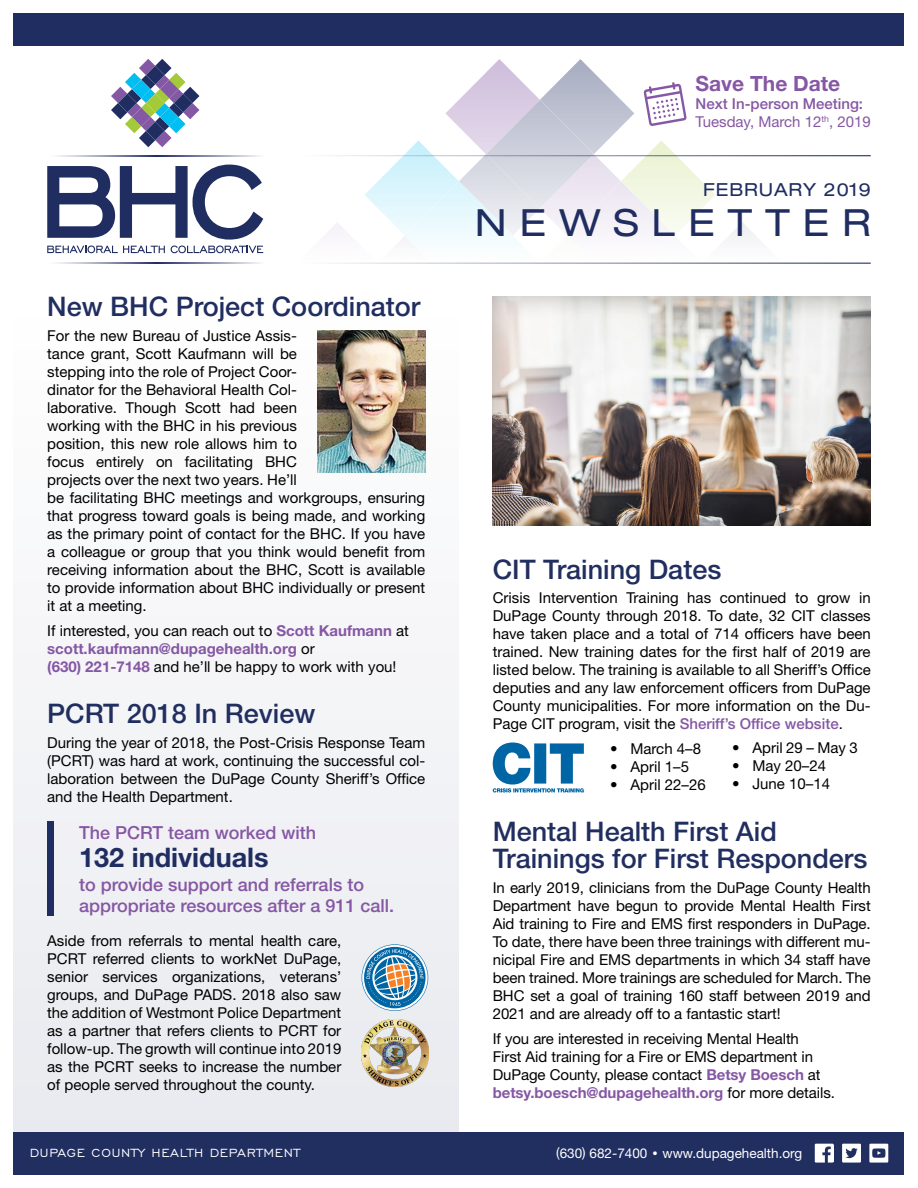
<style>
.page{position:relative;width:918px;height:1188px;background:#fff}
.page>*{position:absolute;margin:0;border:0;box-sizing:border-box;transform-origin:0 0}
.t1{font:expanded 37.5px "Helvetica Neue LT Std";letter-spacing:.35em;color:#202d61}
.t2{font:500 27px/27px "Helvetica Neue LT Std";color:#212e60}
.t3{font:700 27px "Helvetica Neue LT Std";color:#202d61}
.t4{font:700 21px "Helvetica Neue LT Std";color:#8557a4}
.t5{font:500 18px/21px "Helvetica Neue LT Std";color:#8557a4}
.t6{font:expanded 18px "Helvetica Neue LT Std";letter-spacing:.05em;color:#202d61}
.t7{font:15px/18px "Helvetica Neue LT Std";color:#000;text-align:justify}
.t8{font:500 15px/18px "Helvetica Neue LT Std";color:#8557a4}
.t9{font:15px "Engravers Gothic BT";letter-spacing:.05em;color:#fff}
.t10{font:13.5px "Helvetica Neue LT Std";color:#fff}
.s1{font-weight:400}
.s2{font-weight:700;color:#8557a4}
.s3{font-weight:500;color:#8557a4}
.s4{font-size:10.5px}
</style>
<div class="page">
<div style="left:14px;top:297px;width:445px;height:835px;background:#f3f4f6"></div>
<div style="left:14px;top:14px;width:890px;height:32px;background:#202d61"></div>
<div style="left:14px;top:1132px;width:890px;height:42px;background:#212e60"></div>
<svg style="left:815px;top:1144px;width:19px;height:19px"></svg>
<svg style="left:842px;top:1144px;width:19px;height:19px"></svg>
<svg style="left:869px;top:1144px;width:19px;height:19px"></svg>
<svg style="left:111px;top:59px;width:88px;height:88px"></svg>
<svg style="left:47px;top:165px;width:216px;height:75px"></svg>
<svg style="left:47px;top:246px;width:118px;height:7px"></svg>
<svg style="left:171px;top:246px;width:92px;height:7px"></svg>
<svg style="left:57px;top:155px;width:203px;height:1px"></svg>
<svg style="left:57px;top:263px;width:203px;height:1px"></svg>
<div style="left:480px;top:287px;width:405px;height:241px;background:#000;opacity:.25"></div>
<hr style="left:297px;top:155px;width:574px;height:1px;background:#202d61">
<hr style="left:297px;top:263px;width:574px;height:1px;background:#202d61">
<svg style="left:297px;top:59px;width:486px;height:204px"></svg>
<div style="left:47px;top:821px;width:7px;height:95px;background:#202d61"></div>
<img style="left:317px;top:330px;width:108px;height:142px">
<svg style="left:362px;top:944px;width:66px;height:67px"></svg>
<img style="left:362px;top:1020px;width:66px;height:67px">
<svg style="left:493px;top:743px;width:91px;height:50px"></svg>
<h3 class="t4" style="left:696px;top:70px;width:146px">Save The Date</h3>
<p class="t8" style="left:696px;top:94px;width:177px">Next In-person Meeting:<br><span class="s1">Tuesday, March 12</span><sup>th</sup><span class="s1">, 2019</span></p>
<h2 class="t2" style="left:47px;top:293px;width:375px">New BHC Project Coordinator</h2>
<p class="t7" style="left:47px;top:326px;width:380px;text-align:left">For the new Bureau of Justice Assis-<br>tance grant, Scott Kaufmann will be<br>stepping into the role of Project Coor-<br>dinator for the Behavioral Health Col-<br>laborative. Though Scott had been<br>working with the BHC in his previous<br>position, this new role allows him to<br>focus entirely on facilitating BHC<br>projects over the next two years. He’ll<br>be facilitating BHC meetings and workgroups, ensuring that progress toward goals is being made, and working as the primary point of contact for the BHC. If you have a colleague or group that you think would benefit from receiving information about the BHC, Scott is available to provide information about BHC individually or present it at a meeting.</p>
<p class="t7" style="left:47px;top:621px;width:363px;text-align:left">If interested, you can reach out to <span class="s2">Scott Kaufmann</span> at <span class="s2">scott.kaufmann@dupagehealth.org</span> or<br><span class="s2">(630) 221-7148</span> and he’ll be happy to work with you!</p>
<h2 class="t2" style="left:47px;top:700px;width:270px">PCRT 2018 In Review</h2>
<p class="t7" style="left:47px;top:733px;width:380px">During the year of 2018, the Post-Crisis Response Team (PCRT) was hard at work, continuing the successful col&shy;laboration between the DuPage County Sheriff’s Office and the Health Department.</p>
<p class="t5" style="left:79px;top:822px;width:239px">The PCRT team worked with</p>
<h2 class="t3" style="left:79px;top:841px;width:191px">132 individuals</h2>
<p class="t5" style="left:79px;top:873px;width:316px">to provide support and referrals to appropriate resources after a 911 call.</p>
<p class="t7" style="left:47px;top:931px;width:296px">Aside from referrals to mental health care, PCRT referred clients to workNet DuPage, senior services organizations, veterans’ groups, and DuPage PADS. 2018 also saw the addition of Westmont Police Department as a partner that refers clients to PCRT for follow-up. The growth will continue into 2019 as the PCRT seeks to increase the number of people served throughout the county.</p>
<p class="t6" style="left:703px;top:178px;width:169px">FEBRUARY 2019</p>
<h1 class="t1" style="left:475px;top:200px;width:397px">NEWSLETTER</h1>
<h2 class="t2" style="left:493px;top:555px;width:230px">CIT Training Dates</h2>
<p class="t7" style="left:493px;top:589px;width:380px">Crisis Intervention Training has continued to grow in DuPage County through 2018. To date, 32 CIT classes have taken place and a total of 714 officers have been trained. New training dates for the first half of 2019 are listed below. The training is available to all Sheriff’s Office deputies and any law enforcement officers from DuPage County municipalities. For more information on the Du-Page CIT program, visit the <span class="s3">Sheriff’s Office website</span>.</p>
<p class="t7" style="left:610px;top:740px;width:92px">• March 4–8</p>
<p class="t7" style="left:610px;top:758px;width:80px">• April 1–5</p>
<p class="t7" style="left:610px;top:776px;width:97px">• April 22–26</p>
<h2 class="t2" style="left:493px;top:818px;width:376px">Mental Health First Aid<br>Trainings for First Responders</h2>
<p class="t7" style="left:493px;top:879px;width:380px">In early 2019, clinicians from the DuPage County Health Department have begun to provide Mental Health First Aid training to Fire and EMS first responders in DuPage.<br>To date, there have been three trainings with different mu&shy;nicipal Fire and EMS departments in which 34 staff have been trained. More trainings are scheduled for March. The BHC set a goal of training 160 staff between 2019 and 2021 and are already off to a fantastic start!</p>
<p class="t7" style="left:493px;top:1029px;width:344px;text-align:left">If you are interested in receiving Mental Health<br>First Aid training for a Fire or EMS department in DuPage County, please contact <span class="s2">Betsy Boesch</span> at <span class="s2">betsy.boesch@dupagehealth.org</span> for more details.</p>
<p class="t7" style="left:732px;top:738px;width:127px">• April 29 – May 3</p>
<p class="t7" style="left:732px;top:756px;width:95px">• May 20–24</p>
<p class="t7" style="left:732px;top:774px;width:99px">• June 10–14</p>
<p class="t9" style="left:30px;top:1145px;width:272px">DUPAGE COUNTY HEALTH DEPARTMENT</p>
<p class="t10" style="left:556px;top:1145px;width:247px">(630) 682-7400 <span class="s4">•</span> www.dupagehealth.org</p>
</div>
